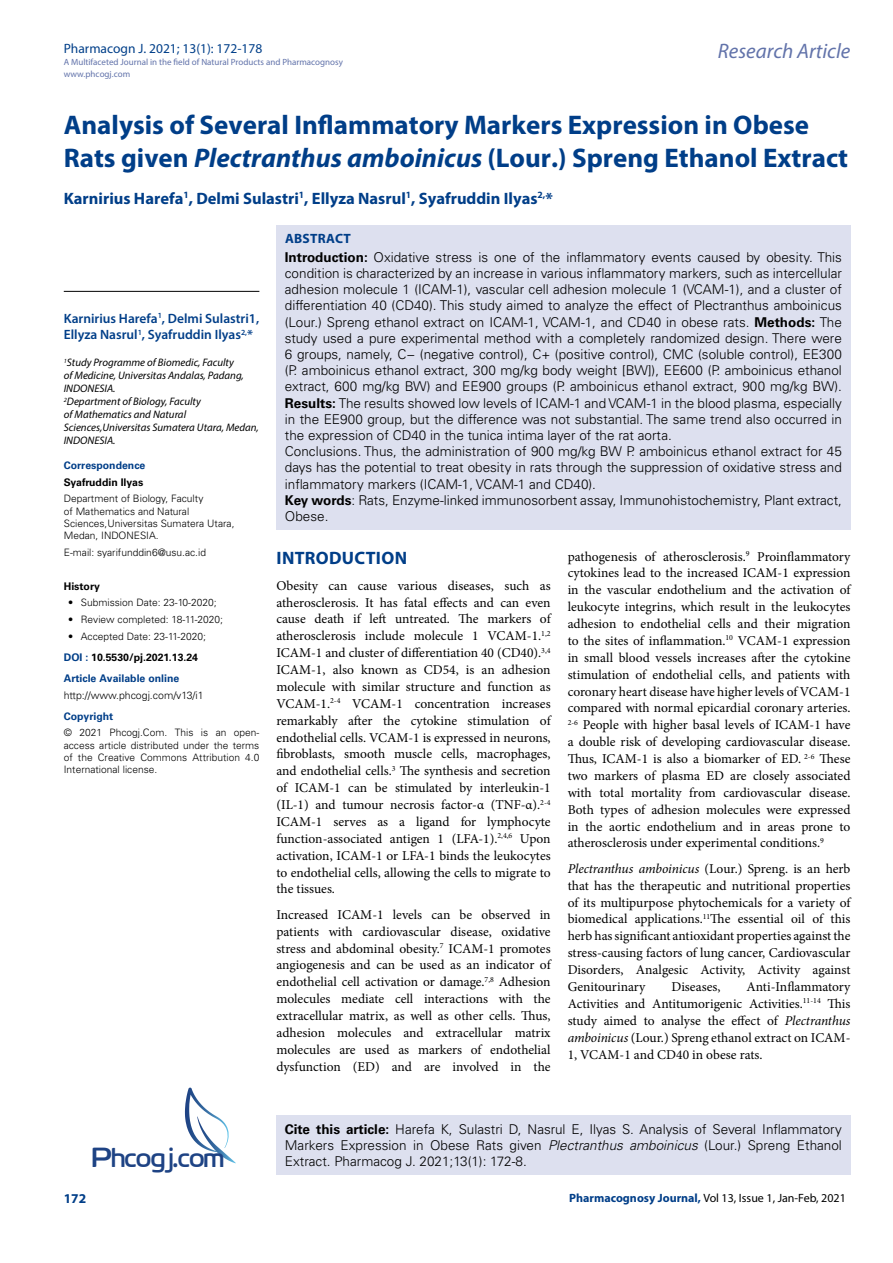
<style>
.page{position:relative;width:893px;height:1263px;background:#fff}
.page>*{position:absolute;margin:0;border:0;box-sizing:border-box;transform-origin:0 0}
.t1{font:27.6px "Cloud World";color:#1e4384}
.t2{font:700 27px/33px "Myriad Pro";color:#003e88}
.t3{font:italic 21px "Myriad Pro";color:#6273aa}
.t4{font:700 18px "Myriad Pro";letter-spacing:.015em;color:#003e88}
.t5{font:700 16.5px "Myriad Pro";color:#003e88}
.t6{font:13.5px/16.8px "Minion Pro";color:#000;text-align:justify}
.t7{font:300 13.5px/16.2px "Univers LT Std";color:#000}
.t8{font:600 13.5px/16.2px "Myriad Pro";color:#003e88}
.t9{font:13.5px "Myriad Pro";color:#003f89}
.t10{font:700 13.5px "Myriad Pro";letter-spacing:.02em;color:#003e88}
.t11{font:12px "Myriad Pro";color:#000}
.t12{font:italic 10.8px/12.9px "Myriad Pro";color:#000}
.t13{font:700 10.5px/21.1px "Univers LT Std";color:#003e88}
.t14{font:300 10.5px "Univers LT Std";color:#000}
.t15{font:700 10.5px "Univers LT Std";color:#000}
.t16{font:300 10.2px/12.3px "Univers LT Std";color:#000}
.t17{font:9px/12px "Myriad Pro";color:#6273aa}
.s1{font-style:italic}
.s2{color:#000}
.s3{font-weight:700}
.s4{font-weight:700;color:#003e88}
</style>
<div class="page">
<div style="left:276px;top:1115px;width:574px;height:60px;background:#dde0ef"></div>
<svg style="left:185px;top:1087px;width:51px;height:76px"></svg>
<div style="left:276px;top:225px;width:574px;height:304px;background:#dde0ef"></div>
<hr style="left:64px;top:291px;width:195px;height:1px;background:#000">
<p class="t9" style="left:64px;top:40px;width:200px">Pharmacogn J. 2021; 13(1): 172-178</p>
<p class="t17" style="left:64px;top:55px;width:281px">A Multifaceted Journal in the field of Natural Products and Pharmacognosy www.phcogj.com</p>
<h3 class="t3" style="left:718px;top:38px;width:134px">Research Article</h3>
<h2 class="t2" style="left:64px;top:108px;width:786px">Analysis of Several Inflammatory Markers Expression in Obese<br>Rats given <span class="s1">Plectranthus amboinicus</span> (Lour.) Spreng Ethanol Extract</h2>
<p class="t5" style="left:64px;top:187px;width:491px">Karnirius Harefa<sup>1</sup>, Delmi Sulastri<sup>1</sup>, Ellyza Nasrul<sup>1</sup>, Syafruddin Ilyas<sup>2,</sup>*</p>
<p class="t8" style="left:64px;top:310px;width:197px">Karnirius Harefa<sup>1</sup>, Delmi Sulastri1,<br>Ellyza Nasrul<sup>1</sup>, Syafruddin Ilyas<sup>2,</sup>*</p>
<p class="t12" style="left:64px;top:356px;width:197px"><sup>1</sup>Study Programme of Biomedic, Faculty<br>of Medicine, Universitas Andalas, Padang,<br>INDONESIA.<br><sup>2</sup>Department of Biology, Faculty<br>of Mathematics and Natural<br>Sciences,Universitas Sumatera Utara, Medan,<br>INDONESIA.</p>
<p class="t13" style="left:64px;top:455px;width:83px">Correspondence</p>
<p class="t15" style="left:64px;top:476px;width:81px">Syafruddin Ilyas</p>
<p class="t16" style="left:64px;top:493px;width:172px">Department of Biology, Faculty<br>of Mathematics and Natural<br>Sciences,Universitas Sumatera Utara,<br>Medan, INDONESIA.</p>
<p class="t16" style="left:64px;top:546px;width:144px">E-mail: syarifunddin6@usu.ac.id</p>
<p class="t15" style="left:64px;top:580px;width:38px">History</p>
<p class="t16" style="left:68px;top:596px;width:150px">• Submission Date: 23-10-2020;</p>
<p class="t16" style="left:68px;top:613px;width:157px">• Review completed: 18-11-2020;</p>
<p class="t16" style="left:68px;top:630px;width:139px">• Accepted Date: 23-11-2020;</p>
<p class="t13" style="left:64px;top:646px;width:136px">DOI : <span class="s2">10.5530/pj.2021.13.24<br></span>Article Available online</p>
<p class="t14" style="left:64px;top:689px;width:141px">http://www.phcogj.com/v13/i1</p>
<p class="t13" style="left:64px;top:705px;width:51px">Copyright</p>
<p class="t16" style="left:64px;top:726px;width:197px;text-align:justify">© 2021 Phcogj.Com. This is an open&shy;access article distributed under the terms of the Creative Commons Attribution 4.0<br>International license.</p>
<p class="t10" style="left:285px;top:230px;width:67px">ABSTRACT</p>
<p class="t7" style="left:285px;top:249px;width:559px"><span class="s3">Introduction:</span> Oxidative stress is one of the inflammatory events caused by obesity. This condition is characterized by an increase in various inflammatory markers, such as intercellular adhesion molecule 1 (ICAM-1), vascular cell adhesion molecule 1 (VCAM-1), and a cluster of differentiation 40 (CD40). This study aimed to analyze the effect of Plectranthus amboinicus (Lour.) Spreng ethanol extract on ICAM-1, VCAM-1, and CD40 in obese rats. <span class="s3">Methods:</span> The study used a pure experimental method with a completely randomized design. There were 6 groups, namely, C− (negative control), C+ (positive control), CMC (soluble control), EE300 (P. amboinicus ethanol extract, 300 mg/kg body weight [BW]), EE600 (P. amboinicus ethanol extract, 600 mg/kg BW) and EE900 groups (P. amboinicus ethanol extract, 900 mg/kg BW).<br><span class="s3">Results:</span> The results showed low levels of ICAM-1 and VCAM-1 in the blood plasma, especially in the EE900 group, but the difference was not substantial. The same trend also occurred in the expression of CD40 in the tunica intima layer of the rat aorta.<br>Conclusions. Thus, the administration of 900 mg/kg BW P. amboinicus ethanol extract for 45 days has the potential to treat obesity in rats through the suppression of oxidative stress and inflammatory markers (ICAM-1, VCAM-1 and CD40).<br><span class="s3">Key words</span>: Rats, Enzyme-linked immunosorbent assay, Immunohistochemistry, Plant extract, Obese.</p>
<h3 class="t4" style="left:277px;top:546px;width:132px">INTRODUCTION</h3>
<p class="t6" style="left:276px;top:577px;width:276px">Obesity can cause various diseases, such as atherosclerosis. It has fatal effects and can even cause death if left untreated. The markers of atherosclerosis include molecule 1 VCAM-1.<sup>1,2<br></sup>ICAM-1 and cluster of differentiation 40 (CD40).<sup>3,4<br></sup>ICAM-1, also known as CD54, is an adhesion molecule with similar structure and function as VCAM-1.<sup>2-4</sup> VCAM-1 concentration increases remarkably after the cytokine stimulation of endothelial cells. VCAM-1 is expressed in neurons, fibroblasts, smooth muscle cells, macrophages, and endothelial cells.<sup>3</sup> The synthesis and secretion of ICAM-1 can be stimulated by interleukin-1 (IL-1) and tumour necrosis factor-α (TNF-α).<sup>2-4<br></sup>ICAM-1 serves as a ligand for lymphocyte function-associated antigen 1 (LFA-1).<sup>2,4,6</sup> Upon activation, ICAM-1 or LFA-1 binds the leukocytes to endothelial cells, allowing the cells to migrate to the tissues.</p>
<p class="t6" style="left:276px;top:906px;width:276px">Increased ICAM-1 levels can be observed in patients with cardiovascular disease, oxidative stress and abdominal obesity.<sup>7</sup> ICAM-1 promotes angiogenesis and can be used as an indicator of endothelial cell activation or damage.<sup>7,8</sup> Adhesion molecules mediate cell interactions with the extracellular matrix, as well as other cells. Thus, adhesion molecules and extracellular matrix molecules are used as markers of endothelial dysfunction (ED) and are involved in the</p>
<p class="t6" style="left:568px;top:548px;width:284px">pathogenesis of atherosclerosis.<sup>9</sup> Proinflammatory cytokines lead to the increased ICAM-1 expression in the vascular endothelium and the activation of leukocyte integrins, which result in the leukocytes adhesion to endothelial cells and their migration to the sites of inflammation.<sup>10</sup> VCAM-1 expression in small blood vessels increases after the cytokine stimulation of endothelial cells, and patients with coronary heart disease have higher levels of VCAM-1 compared with normal epicardial coronary arteries.<br><sup>2-6</sup> People with higher basal levels of ICAM-1 have a double risk of developing cardiovascular disease.<br>Thus, ICAM-1 is also a biomarker of ED. <sup>2-6</sup> These two markers of plasma ED are closely associated with total mortality from cardiovascular disease.<br>Both types of adhesion molecules were expressed in the aortic endothelium and in areas prone to atherosclerosis under experimental conditions.<sup>9</sup></p>
<p class="t6" style="left:568px;top:860px;width:284px"><span class="s1">Plectranthus amboinicus</span> (Lour.) Spreng. is an herb that has the therapeutic and nutritional properties of its multipurpose phytochemicals for a variety of biomedical applications.<sup>11</sup>The essential oil of this herb has significant antioxidant properties against the stress-causing factors of lung cancer, Cardiovascular Disorders, Analgesic Activity, Activity against Genitourinary</p>
<p class="t6" style="left:568px;top:978px;width:284px;text-indent:179px">Anti-Inflammatory Activities and Antitumorigenic Activities.<sup>11-14</sup> This study aimed to analyse the effect of <span class="s1">Plectranthus amboinicus</span> (Lour.) Spreng ethanol extract on ICAM-1, VCAM-1 and CD40 in obese rats.</p>
<p class="t6" style="left:671px;top:978px;width:51px">Diseases,</p>
<p class="t7" style="left:285px;top:1121px;width:559px"><span class="s3">Cite this article:</span> Harefa K, Sulastri D, Nasrul E, Ilyas S. Analysis of Several Inflammatory<br>Markers Expression in Obese Rats given <span class="s1">Plectranthus amboinicus</span> (Lour.) Spreng Ethanol</p>
<h1 class="t1" style="left:92px;top:1136px;width:134px">Phcogj.com</h1>
<p class="t7" style="left:285px;top:1153px;width:243px">Extract. Pharmacog J. 2021;13(1): 172-8.</p>
<p class="t10" style="left:64px;top:1190px;width:24px">172</p>
<p class="t11" style="left:569px;top:1190px;width:278px"><span class="s4">Pharmacognosy Journal,</span> Vol 13, Issue 1, Jan-Feb, 2021</p>
</div>
